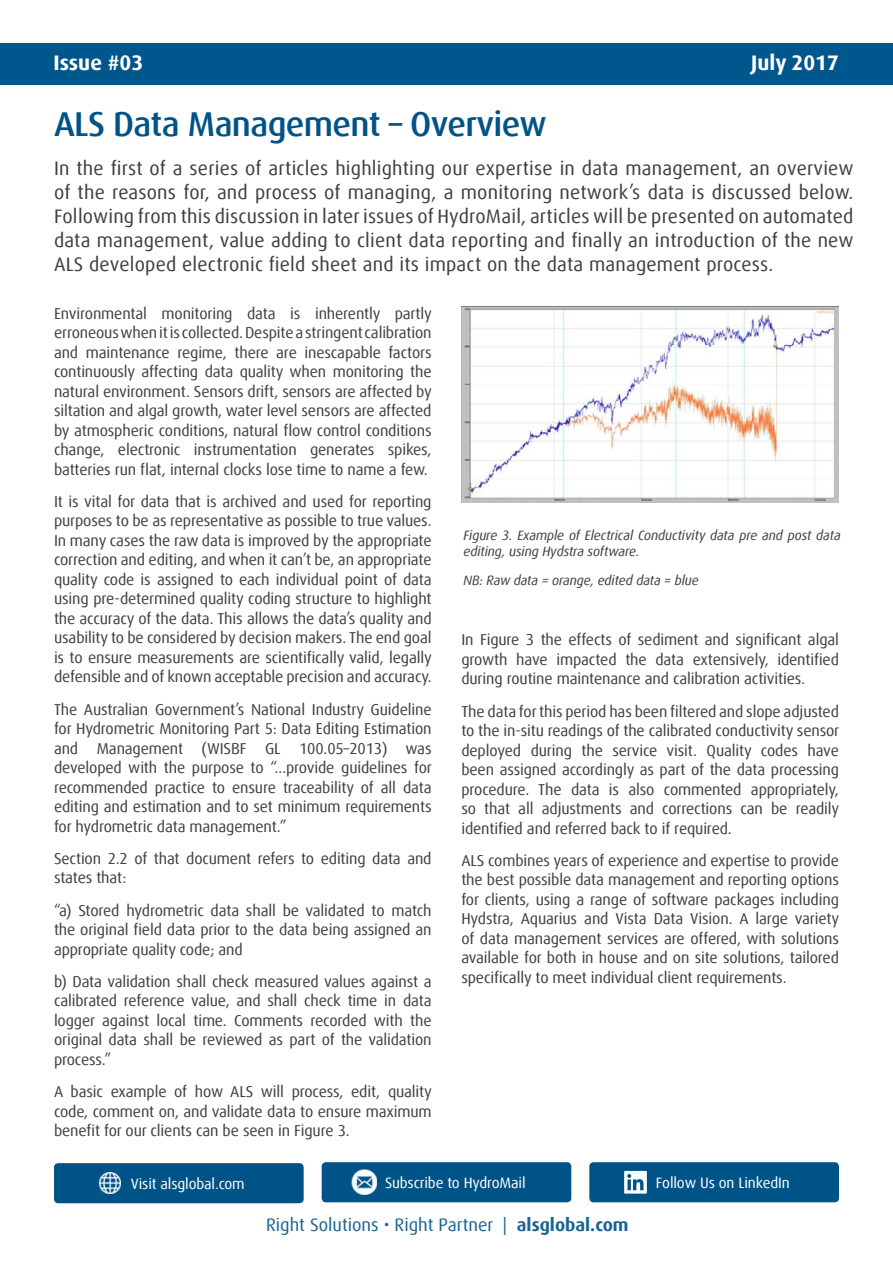
<style>
.page{position:relative;width:893px;height:1263px;background:#fff}
.page>*{position:absolute;margin:0;border:0;box-sizing:border-box;transform-origin:0 0}
.t1{font:500 34.5px "Dax Offc Pro";letter-spacing:-.02em;color:#005387}
.t2{font:700 21px "Dax Offc Pro";color:#fff}
.t3{font:19.5px/24px "Dax Offc Pro";letter-spacing:.01em;color:#3f3f3f;text-align:justify}
.t4{font:18px "Dax Offc Pro";color:#1a6493}
.t5{font:15.75px/19.5px "Dax Offc Pro";letter-spacing:-.01em;color:#3f3f3f;text-align:justify}
.t6{font:15px "Dax Offc Pro";letter-spacing:-.01em;color:#fff}
.t7{font:italic 13.5px/16.2px "Dax Offc Pro";letter-spacing:-.01em;color:#414042}
.s1{font-weight:700}
</style>
<div class="page">
<div style="left:0;top:43px;width:893px;height:42px;background:#00578e"></div>
<div style="left:589px;top:1162px;width:250px;height:40px;background:#005387;border-radius:4px"></div>
<div style="left:322px;top:1162px;width:249px;height:40px;background:#005387;border-radius:4px"></div>
<img style="left:352px;top:1170px;width:25px;height:24px">
<div style="left:54px;top:1163px;width:250px;height:40px;background:#005387;border-radius:4px"></div>
<img style="left:100px;top:1172px;width:21px;height:22px">
<svg style="left:624px;top:1171px;width:23px;height:22px"></svg>
<img style="left:461px;top:306px;width:378px;height:196px">
<h2 class="t2" style="left:54px;top:50px;width:91px">Issue #03</h2>
<h2 class="t2" style="left:751px;top:50px;width:89px">July 2017</h2>
<h1 class="t1" style="left:54px;top:101px;width:494px">ALS Data Management – Overview</h1>
<p class="t3" style="left:54px;top:156px;width:801px">In the first of a series of articles highlighting our expertise in data management, an overview of the reasons for, and process of managing, a monitoring network’s data is discussed below.<br>Following from this discussion in later issues of HydroMail, articles will be presented on automated data management, value adding to client data reporting and finally an introduction of the new ALS developed electronic field sheet and its impact on the data management process.</p>
<p class="t5" style="left:54px;top:303px;width:379px">Environmental monitoring data is inherently partly erroneous when it is collected. Despite a stringent calibration and maintenance regime, there are inescapable factors continuously affecting data quality when monitoring the natural environment. Sensors drift, sensors are affected by siltation and algal growth, water level sensors are affected by atmospheric conditions, natural flow control conditions change, electronic instrumentation generates spikes, batteries run flat, internal clocks lose time to name a few.</p>
<p class="t5" style="left:54px;top:492px;width:379px">It is vital for data that is archived and used for reporting purposes to be as representative as possible to true values.<br>In many cases the raw data is improved by the appropriate correction and editing, and when it can’t be, an appropriate quality code is assigned to each individual point of data using pre-determined quality coding structure to highlight the accuracy of the data. This allows the data’s quality and usability to be considered by decision makers. The end goal is to ensure measurements are scientifically valid, legally defensible and of known acceptable precision and accuracy.</p>
<p class="t5" style="left:54px;top:699px;width:379px">The Australian Government’s National Industry Guideline for Hydrometric Monitoring Part 5: Data Editing Estimation and Management (WISBF GL 100.05–2013) was developed with the purpose to “…provide guidelines for recommended practice to ensure traceability of all data editing and estimation and to set minimum requirements for hydrometric data management.”</p>
<p class="t5" style="left:54px;top:849px;width:379px">Section 2.2 of that document refers to editing data and states that:</p>
<p class="t5" style="left:54px;top:900px;width:379px">“a) Stored hydrometric data shall be validated to match the original field data prior to the data being assigned an appropriate quality code; and</p>
<p class="t5" style="left:54px;top:972px;width:379px">b) Data validation shall check measured values against a calibrated reference value, and shall check time in data logger against local time. Comments recorded with the original data shall be reviewed as part of the validation process.”</p>
<p class="t5" style="left:54px;top:1082px;width:379px">A basic example of how ALS will process, edit, quality code, comment on, and validate data to ensure maximum benefit for our clients can be seen in Figure 3.</p>
<p class="t7" style="left:464px;top:527px;width:379px">Figure 3. Example of Electrical Conductivity data pre and post data editing, using Hydstra software.</p>
<p class="t7" style="left:464px;top:572px;width:237px">NB: Raw data = orange, edited data = blue</p>
<p class="t5" style="left:461px;top:630px;width:379px">In Figure 3 the effects of sediment and significant algal growth have impacted the data extensively, identified during routine maintenance and calibration activities.</p>
<p class="t5" style="left:461px;top:701px;width:379px">The data for this period has been filtered and slope adjusted to the in-situ readings of the calibrated conductivity sensor deployed during the service visit. Quality codes have been assigned accordingly as part of the data processing procedure. The data is also commented appropriately, so that all adjustments and corrections can be readily identified and referred back to if required.</p>
<p class="t5" style="left:461px;top:851px;width:379px">ALS combines years of experience and expertise to provide the best possible data management and reporting options for clients, using a range of software packages including Hydstra, Aquarius and Vista Data Vision. A large variety of data management services are offered, with solutions available for both in house and on site solutions, tailored specifically to meet individual client requirements.</p>
<p class="t6" style="left:131px;top:1174px;width:115px">Visit alsglobal.com</p>
<p class="t6" style="left:385px;top:1173px;width:142px">Subscribe to HydroMail</p>
<p class="t6" style="left:656px;top:1173px;width:135px">Follow Us on LinkedIn</p>
<p class="t4" style="left:266px;top:1213px;width:364px">Right Solutions • Right Partner | <span class="s1">alsglobal.com</span></p>
</div>
